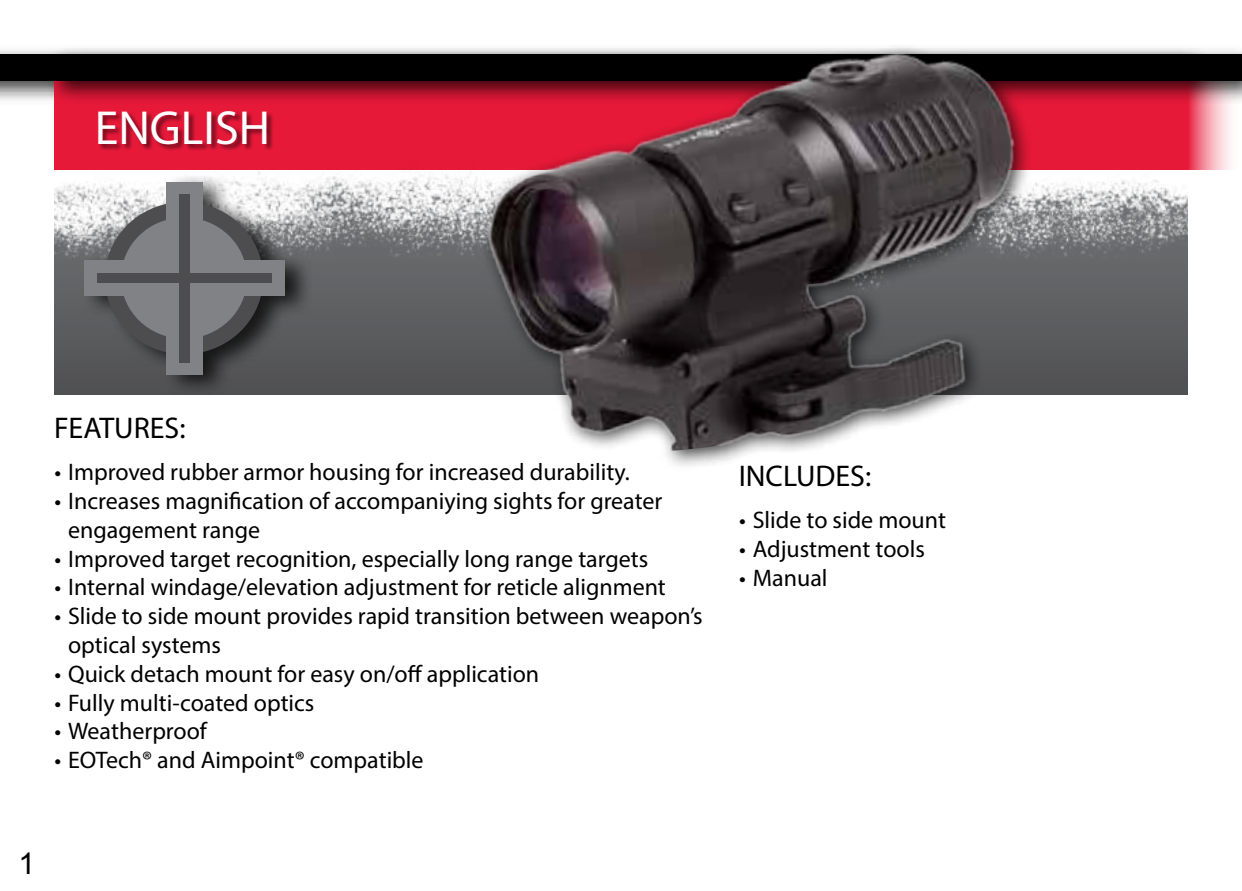
<style>
.page{position:relative;width:1242px;height:891px;background:#fff}
.page>*{position:absolute;margin:0;border:0;box-sizing:border-box;transform-origin:0 0}
.t1{font:48px "Myriad Pro";color:#fff}
.t2{font:30px "Myriad Pro";color:#000}
.t3{font:30px "Arial";color:#000}
.t4{font:24px/28.8px "Myriad Pro";color:#000}
</style>
<div class="page">
<div style="left:0;top:45px;width:1212px;height:61px;background:#000;opacity:.75"></div>
<div style="left:0;top:54px;width:1188px;height:27px;background:#000"></div>
<svg style="left:54px;top:106px;width:1177px;height:63px;background:#e92e4b"></svg>
<div style="left:99px;top:112px;width:175px;height:39px;background:#000;opacity:.5"></div>
<img style="left:54px;top:150px;width:1134px;height:245px">
<div style="left:45px;top:45px;width:1197px;height:61px;background:#000;opacity:.75"></div>
<div style="left:54px;top:54px;width:594px;height:27px;background:#000"></div>
<div style="left:648px;top:54px;width:594px;height:27px;background:#000"></div>
<div style="left:82px;top:173px;width:232px;height:224px;background:#000;opacity:.75"></div>
<svg style="left:105px;top:202px;width:61px;height:59px;background:#8c8c8e"></svg>
<svg style="left:202px;top:202px;width:61px;height:59px;background:#7b7c7d"></svg>
<svg style="left:202px;top:296px;width:61px;height:58px;background:#3c3c3e"></svg>
<svg style="left:105px;top:296px;width:61px;height:58px;background:#505052"></svg>
<div style="left:121px;top:218px;width:126px;height:121px;background:#808285;border-radius:50%"></div>
<div style="left:166px;top:182px;width:36px;height:192px;background:#808285"></div>
<div style="left:84px;top:261px;width:200px;height:35px;background:#808285"></div>
<div style="left:179px;top:194px;width:10px;height:168px;background:#4d4d4f"></div>
<div style="left:97px;top:273px;width:174px;height:10px;background:#4d4d4f"></div>
<img style="left:426px;top:45px;width:655px;height:421px">
<h1 class="t1" style="left:95px;top:98px;width:177px">ENGLISH</h1>
<p class="t2" style="left:54px;top:409px;width:133px">FEATURES:</p>
<p class="t4" style="left:55px;top:457px;width:577px">• Improved rubber armor housing for increased durability.</p>
<p class="t4" style="left:68px;top:486px;width:596px;text-indent:-13px">• Increases magnification of accompaniying sights for greater engagement range</p>
<p class="t4" style="left:55px;top:544px;width:595px">• Improved target recognition, especially long range targets</p>
<p class="t4" style="left:55px;top:573px;width:613px">• Internal windage/elevation adjustment for reticle alignment</p>
<p class="t4" style="left:68px;top:601px;width:636px;text-indent:-13px">• Slide to side mount provides rapid transition between weapon’s optical systems</p>
<p class="t4" style="left:55px;top:659px;width:486px">• Quick detach mount for easy on/off application</p>
<p class="t4" style="left:55px;top:688px;width:261px">• Fully multi-coated optics</p>
<p class="t4" style="left:55px;top:717px;width:154px">• Weatherproof</p>
<p class="t4" style="left:55px;top:745px;width:371px">• EOTech® and Aimpoint® compatible</p>
<p class="t3" style="left:19px;top:844px;width:18px">1</p>
<p class="t2" style="left:739px;top:457px;width:134px">INCLUDES:</p>
<p class="t4" style="left:739px;top:506px;width:208px">• Slide to side mount</p>
<p class="t4" style="left:739px;top:534px;width:187px">• Adjustment tools</p>
<p class="t4" style="left:739px;top:563px;width:90px">• Manual</p>
</div>
